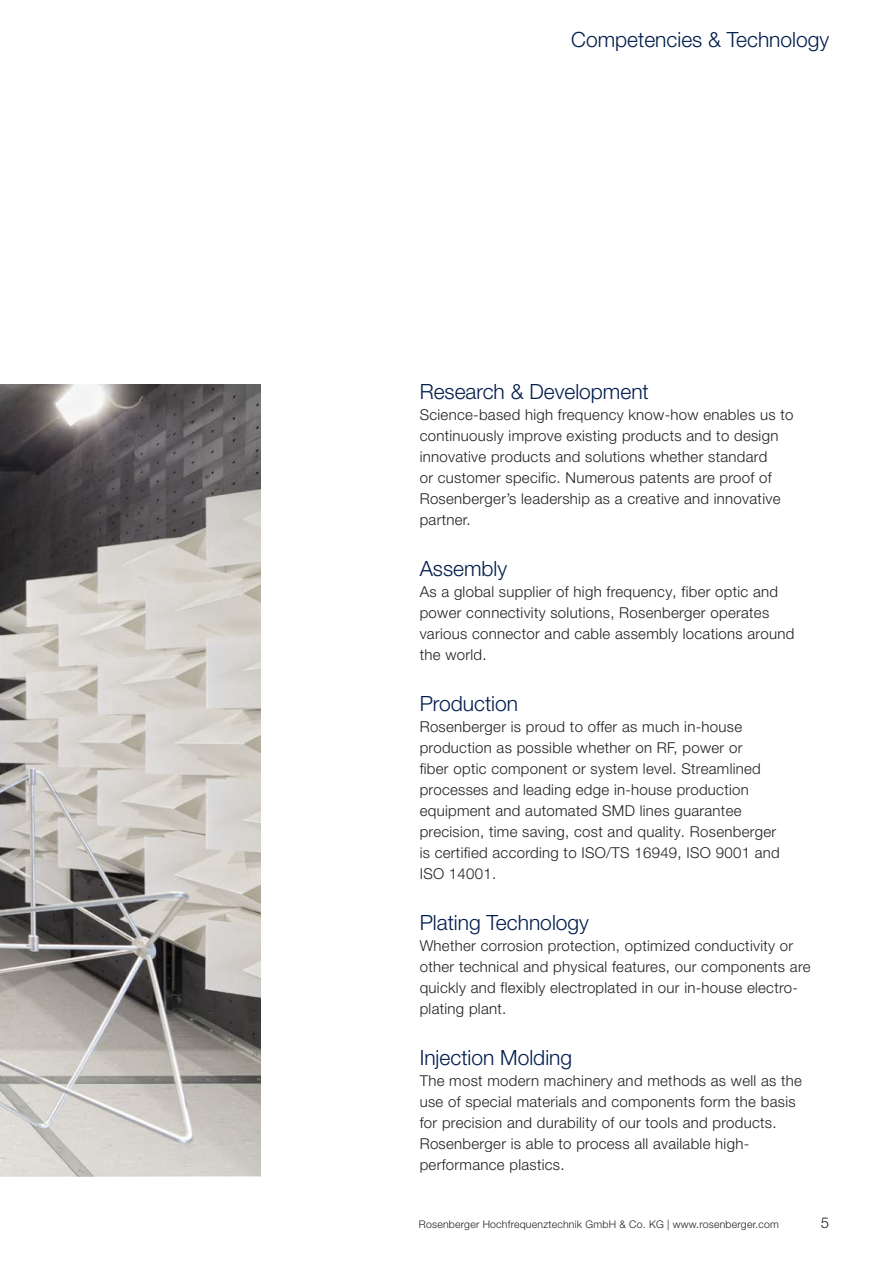
<style>
.page{position:relative;width:893px;height:1263px;background:#fff}
.page>*{position:absolute;margin:0;border:0;box-sizing:border-box;transform-origin:0 0}
.Ueberschrift_2_14_17{font:300 21px "Helvetica Neue LT Pro";color:#001c4c}
.Header_right_14_17pt{font:300 21px "Helvetica Neue LT Pro";color:#001c4c}
.Fließtext_10_14pt_LW{font:300 15px/21px "Helvetica Neue LT Pro";letter-spacing:.02em;color:#231f20}
.t1{font:300 10.5px "Helvetica Neue LT Pro";letter-spacing:.02em;color:#231f20}
</style>
<div class="page">
<img style="left:0;top:384px;width:260px;height:793px">
<p class="Header_right_14_17pt" style="left:571px;top:26px;width:259px">Competencies &amp; Technology</p>
<p class="Ueberschrift_2_14_17" style="left:420px;top:379px;width:231px">Research &amp; Development</p>
<p class="Fließtext_10_14pt_LW" style="left:420px;top:404px;width:375px">Science-based high frequency know-how enables us to continuously improve existing products and to design innovative products and solutions whether standard<br>or customer specific. Numerous patents are proof of Rosenberger’s leadership as a creative and innovative partner.</p>
<p class="Ueberschrift_2_14_17" style="left:420px;top:556px;width:89px">Assembly</p>
<p class="Fließtext_10_14pt_LW" style="left:420px;top:581px;width:376px">As a global supplier of high frequency, fiber optic and power connectivity solutions, Rosenberger operates various connector and cable assembly locations around the world.</p>
<p class="Ueberschrift_2_14_17" style="left:420px;top:691px;width:100px">Production</p>
<p class="Fließtext_10_14pt_LW" style="left:420px;top:716px;width:362px">Rosenberger is proud to offer as much in-house production as possible whether on RF, power or<br>fiber optic component or system level. Streamlined processes and leading edge in-house production equipment and automated SMD lines guarantee precision, time saving, cost and quality. Rosenberger is certified according to ISO/TS 16949, ISO 9001 and ISO 14001.</p>
<p class="Ueberschrift_2_14_17" style="left:420px;top:910px;width:171px">Plating Technology</p>
<p class="Fließtext_10_14pt_LW" style="left:420px;top:935px;width:392px">Whether corrosion protection, optimized conductivity or other technical and physical features, our components are quickly and flexibly electroplated in our in-house electro&shy;plating plant.</p>
<p class="Ueberschrift_2_14_17" style="left:420px;top:1045px;width:154px">Injection Molding</p>
<p class="Fließtext_10_14pt_LW" style="left:420px;top:1070px;width:384px">The most modern machinery and methods as well as the use of special materials and components form the basis for precision and durability of our tools and products.<br>Rosenberger is able to process all available high&shy;performance plastics.</p>
<p class="t1" style="left:419px;top:1218px;width:361px">Rosenberger Hochfrequenztechnik GmbH &amp; Co. KG | www.rosenberger.com</p>
<p class="Fließtext_10_14pt_LW" style="left:821px;top:1211px;width:10px">5</p>
</div>
